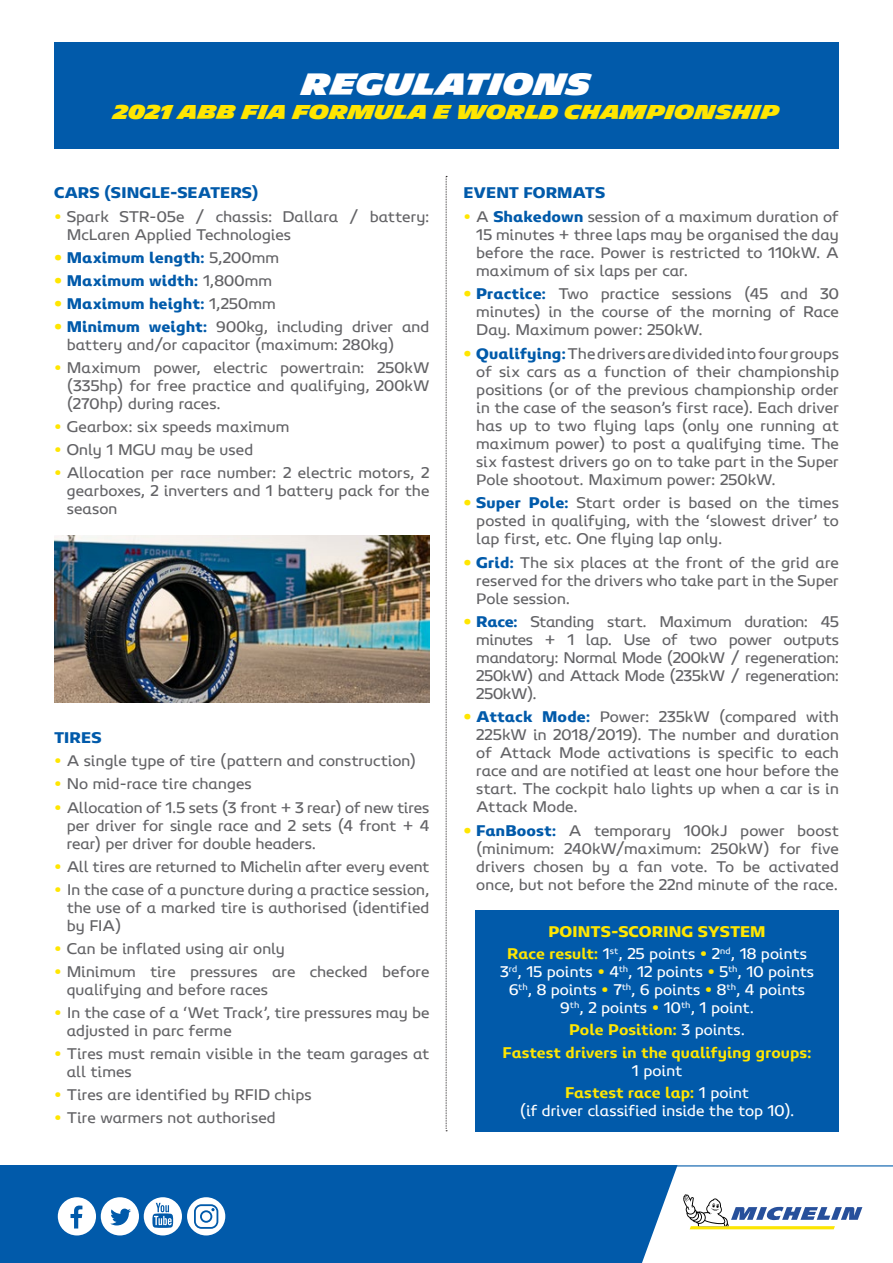
<style>
.page{position:relative;width:893px;height:1263px;background:#fff}
.page>*{position:absolute;margin:0;border:0;box-sizing:border-box;transform-origin:0 0}
.Style_de_paragraphe{font:900 30px "Michelin Unit Titling";color:#fff}
.Style_de_paragraphe-2{font:900 19.5px "Michelin Unit Titling";color:#ffe601}
.t1{font:15px/18px "Michelin Unit Text";letter-spacing:-.005em;color:#636366;text-align:justify}
.t2{font:15px/18px "Michelin Unit Text";letter-spacing:-.005em;color:#fff;text-align:center}
.t3{font:700 15px "Michelin Unit Text";color:#015aaa}
.t4{font:600 15px/18px "Michelin Unit Text";color:#ffe601;text-align:center}
.t5{font:700 15px "Michelin Unit Text";letter-spacing:-.005em;color:#ffe601}
.s1{color:#ffe601}
.s2{font-weight:400;color:#636366}
.s3{font-weight:700;color:#ffe601}
.s4{font-weight:700;color:#015aaa}
.s5{font-weight:600;color:#ffe601}
.s6{font-weight:400;color:#fff}
</style>
<div class="page">
<div style="left:0;top:1165px;width:893px;height:98px;background:#015aaa"></div>
<svg style="left:58px;top:1197px;width:124px;height:38px"></svg>
<svg style="left:642px;top:1165px;width:251px;height:98px;background:#dee7ec"></svg>
<div style="left:187px;top:1197px;width:38px;height:38px;background:#fff;border-radius:50%"></div>
<svg style="left:194px;top:1204px;width:24px;height:25px"></svg>
<img style="left:54px;top:536px;width:375px;height:166px">
<div style="left:475px;top:910px;width:364px;height:221px;background:#015aaa"></div>
<svg style="left:446px;top:176px;width:1px;height:955px"></svg>
<div style="left:54px;top:43px;width:785px;height:106px;background:#015aaa"></div>
<p class="Style_de_paragraphe" style="left:302px;top:67px;width:291px">REGULATIONS</p>
<p class="Style_de_paragraphe-2" style="left:114px;top:100px;width:667px">2021 ABB FIA FORMULA E WORLD CHAMPIONSHIP</p>
<p class="t3" style="left:54px;top:184px;width:206px">CARS (SINGLE-SEATERS)</p>
<p class="t1" style="left:67px;top:207px;width:364px;text-indent:-13px"><span class="s1">•</span> Spark STR-05e / chassis: Dallara / battery:<br>McLaren Applied Technologies</p>
<p class="t3" style="left:54px;top:248px;width:227px"><span class="s1">•</span> Maximum length: <span class="s2">5,200mm</span></p>
<p class="t3" style="left:54px;top:271px;width:220px"><span class="s1">•</span> Maximum width: <span class="s2">1,800mm</span></p>
<p class="t3" style="left:54px;top:294px;width:223px"><span class="s1">•</span> Maximum height: <span class="s2">1,250mm</span></p>
<p class="t1" style="left:67px;top:318px;width:364px;text-indent:-13px"><span class="s3">•</span> <span class="s4">Minimum weight:</span> 900kg, including driver and battery and/or capacitor (maximum: 280kg)</p>
<p class="t1" style="left:67px;top:359px;width:364px;text-indent:-13px"><span class="s1">•</span> Maximum power, electric powertrain: 250kW (335hp) for free practice and qualifying, 200kW (270hp) during races.</p>
<p class="t1" style="left:54px;top:418px;width:237px"><span class="s1">•</span> Gearbox: six speeds maximum</p>
<p class="t1" style="left:54px;top:441px;width:201px"><span class="s1">•</span> Only 1 MGU may be used</p>
<p class="t1" style="left:67px;top:464px;width:364px;text-indent:-13px"><span class="s1">•</span> Allocation per race number: 2 electric motors, 2 gearboxes, 2 inverters and 1 battery pack for the season</p>
<p class="t3" style="left:54px;top:729px;width:49px">TIRES</p>
<p class="t1" style="left:54px;top:752px;width:364px"><span class="s1">•</span> A single type of tire (pattern and construction)</p>
<p class="t1" style="left:54px;top:775px;width:199px"><span class="s1">•</span> No mid-race tire changes</p>
<p class="t1" style="left:67px;top:798px;width:364px;text-indent:-13px"><span class="s1">•</span> Allocation of 1.5 sets (3 front + 3 rear) of new tires per driver for single race and 2 sets (4 front + 4 rear) per driver for double headers.</p>
<p class="t1" style="left:54px;top:857px;width:377px"><span class="s1">•</span> All tires are returned to Michelin after every event</p>
<p class="t1" style="left:67px;top:880px;width:364px;text-indent:-13px"><span class="s1">•</span> In the case of a puncture during a practice session, the use of a marked tire is authorised (identified by FIA)</p>
<p class="t1" style="left:54px;top:939px;width:233px"><span class="s1">•</span> Can be inflated using air only</p>
<p class="t1" style="left:67px;top:963px;width:364px;text-indent:-13px"><span class="s1">•</span> Minimum tire pressures are checked before qualifying and before races</p>
<p class="t1" style="left:67px;top:1004px;width:364px;text-indent:-13px"><span class="s1">•</span> In the case of a ‘Wet Track’, tire pressures may be adjusted in parc ferme</p>
<p class="t1" style="left:67px;top:1045px;width:364px;text-indent:-13px"><span class="s1">•</span> Tires must remain visible in the team garages at all times</p>
<p class="t1" style="left:54px;top:1086px;width:259px"><span class="s1">•</span> Tires are identified by RFID chips</p>
<p class="t1" style="left:54px;top:1109px;width:223px"><span class="s1">•</span> Tire warmers not authorised</p>
<p class="t3" style="left:463px;top:184px;width:143px">EVENT FORMATS</p>
<p class="t1" style="left:476px;top:208px;width:364px;text-indent:-13px"><span class="s1">•</span> A <span class="s4">Shakedown</span> session of a maximum duration of 15 minutes + three laps may be organised the day before the race. Power is restricted to 110kW. A maximum of six laps per car.</p>
<p class="t1" style="left:476px;top:285px;width:364px;text-indent:-13px"><span class="s3">•</span> <span class="s4">Practice:</span> Two practice sessions (45 and 30 minutes) in the course of the morning of Race Day. Maximum power: 250kW.</p>
<p class="t1" style="left:476px;top:344px;width:364px;text-indent:-13px"><span class="s3">•</span> <span class="s4">Qualifying:</span> The drivers are divided into four groups of six cars as a function of their championship positions (or of the previous championship order in the case of the season’s first race). Each driver has up to two flying laps (only one running at maximum power) to post a qualifying time. The six fastest drivers go on to take part in the Super Pole shootout. Maximum power: 250kW.</p>
<p class="t1" style="left:476px;top:494px;width:364px;text-indent:-13px"><span class="s3">•</span> <span class="s4">Super Pole:</span> Start order is based on the times posted in qualifying, with the ‘slowest driver’ to lap first, etc. One flying lap only.</p>
<p class="t1" style="left:476px;top:553px;width:364px;text-indent:-13px"><span class="s3">•</span> <span class="s4">Grid:</span> The six places at the front of the grid are reserved for the drivers who take part in the Super Pole session.</p>
<p class="t1" style="left:476px;top:613px;width:364px;text-indent:-13px"><span class="s3">•</span> <span class="s4">Race:</span> Standing start. Maximum duration: 45 minutes + 1 lap. Use of two power outputs mandatory: Normal Mode (200kW / regeneration:<br>250kW) and Attack Mode (235kW / regeneration:<br>250kW).</p>
<p class="t1" style="left:476px;top:708px;width:364px;text-indent:-13px"><span class="s3">•</span> <span class="s4">Attack Mode:</span> Power: 235kW (compared with 225kW in 2018/2019). The number and duration of Attack Mode activations is specific to each race and are notified at least one hour before the start. The cockpit halo lights up when a car is in Attack Mode.</p>
<p class="t1" style="left:476px;top:821px;width:364px;text-indent:-13px"><span class="s3">•</span> <span class="s4">FanBoost:</span> A temporary 100kJ power boost (minimum: 240kW/maximum: 250kW) for five drivers chosen by a fan vote. To be activated once, but not before the 22nd minute of the race.</p>
<p class="t5" style="left:548px;top:922px;width:219px">POINTS-SCORING SYSTEM</p>
<p class="t2" style="left:500px;top:945px;width:316px"><span class="s5">Race result:</span> 1<sup>st</sup>, 25 points <span class="s1">•</span> 2<sup>nd</sup>, 18 points 3<sup>rd</sup>, 15 points <span class="s1">•</span> 4<sup>th</sup>, 12 points <span class="s1">•</span> 5<sup>th</sup>, 10 points 6<sup>th</sup>, 8 points <span class="s1">•</span> 7<sup>th</sup>, 6 points <span class="s1">•</span> 8<sup>th</sup>, 4 points 9<sup>th</sup>, 2 points <span class="s1">•</span> 10<sup>th</sup>, 1 point.</p>
<p class="t4" style="left:569px;top:1021px;width:177px">Pole Position: <span class="s6">3 points.</span></p>
<p class="t4" style="left:502px;top:1043px;width:311px">Fastest drivers in the qualifying groups:<br><span class="s6">1 point</span></p>
<p class="t2" style="left:520px;top:1083px;width:276px"><span class="s5">Fastest race lap:</span> 1 point<br>(if driver classified inside the top 10).</p>
</div>
